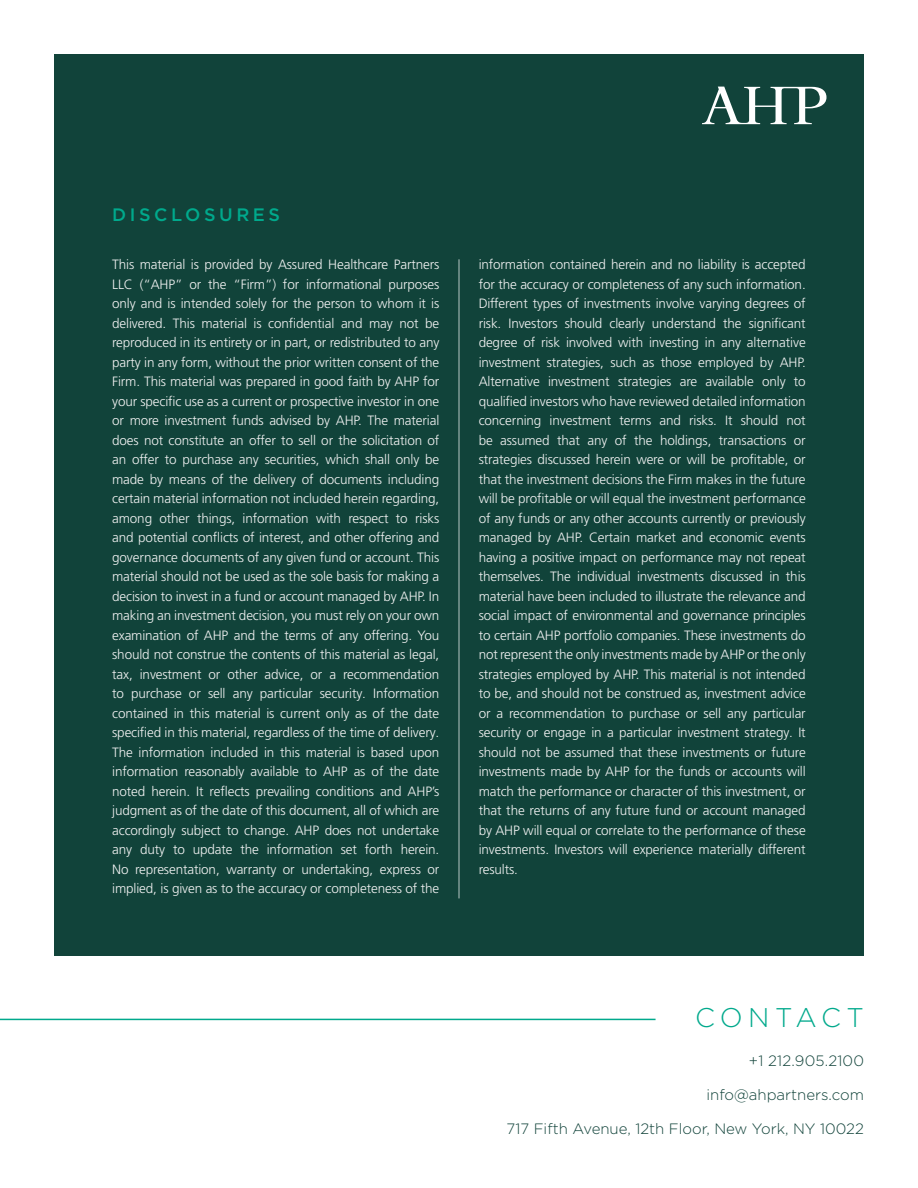
<style>
.page{position:relative;width:918px;height:1188px;background:#fff}
.page>*{position:absolute;margin:0;border:0;box-sizing:border-box;transform-origin:0 0}
.t1{font:300 27px "Gotham";letter-spacing:.19em;color:#00a98c}
.t2{font:500 18px "Gotham";letter-spacing:.2em;color:#00a98c}
.t3{font:300 15px "Gotham";color:#11433a}
.t4{font:300 13.5px/19.5px "Frutiger LT Pro";letter-spacing:-.01em;color:#f0f1f1;text-align:justify}
</style>
<div class="page">
<div style="left:54px;top:54px;width:810px;height:902px;background:#11433a"></div>
<hr style="left:0;top:1019px;width:656px;height:1px;background:#00a98c">
<hr style="left:459px;top:259px;width:1px;height:639px;background:#b8c7c4">
<svg style="left:702px;top:87px;width:124px;height:37px"></svg>
<h2 class="t2" style="left:112px;top:203px;width:169px">DISCLOSURES</h2>
<p class="t4" style="left:112px;top:255px;width:329px">This material is provided by Assured Healthcare Partners LLC (“AHP” or the “Firm”) for informational purposes only and is intended solely for the person to whom it is delivered. This material is confidential and may not be reproduced in its entirety or in part, or redistributed to any party in any form, without the prior written consent of the Firm. This material was prepared in good faith by AHP for your specific use as a current or prospective investor in one or more investment funds advised by AHP. The material does not constitute an offer to sell or the solicitation of an offer to purchase any securities, which shall only be made by means of the delivery of documents including certain material information not included herein regarding, among other things, information with respect to risks and potential conflicts of interest, and other offering and governance documents of any given fund or account. This material should not be used as the sole basis for making a decision to invest in a fund or account managed by AHP. In making an investment decision, you must rely on your own examination of AHP and the terms of any offering. You should not construe the contents of this material as legal, tax, investment or other advice, or a recommendation to purchase or sell any particular security. Information contained in this material is current only as of the date specified in this material, regardless of the time of delivery.<br>The information included in this material is based upon information reasonably available to AHP as of the date noted herein. It reflects prevailing conditions and AHP’s judgment as of the date of this document, all of which are accordingly subject to change. AHP does not undertake any duty to update the information set forth herein.<br>No representation, warranty or undertaking, express or implied, is given as to the accuracy or completeness of the</p>
<p class="t4" style="left:479px;top:255px;width:329px">information contained herein and no liability is accepted for the accuracy or completeness of any such information.<br>Different types of investments involve varying degrees of risk. Investors should clearly understand the significant degree of risk involved with investing in any alternative investment strategies, such as those employed by AHP.<br>Alternative investment strategies are available only to qualified investors who have reviewed detailed information concerning investment terms and risks. It should not be assumed that any of the holdings, transactions or strategies discussed herein were or will be profitable, or that the investment decisions the Firm makes in the future will be profitable or will equal the investment performance of any funds or any other accounts currently or previously managed by AHP. Certain market and economic events having a positive impact on performance may not repeat themselves. The individual investments discussed in this material have been included to illustrate the relevance and social impact of environmental and governance principles to certain AHP portfolio companies. These investments do not represent the only investments made by AHP or the only strategies employed by AHP. This material is not intended to be, and should not be construed as, investment advice or a recommendation to purchase or sell any particular security or engage in a particular investment strategy. It should not be assumed that these investments or future investments made by AHP for the funds or accounts will match the performance or character of this investment, or that the returns of any future fund or account managed by AHP will equal or correlate to the performance of these investments. Investors will experience materially different results.</p>
<h1 class="t1" style="left:695px;top:1000px;width:170px">CONTACT</h1>
<p class="t3" style="left:749px;top:1051px;width:117px">+1 212.905.2100</p>
<p class="t3" style="left:706px;top:1085px;width:159px">info@ahpartners.com</p>
<p class="t3" style="left:506px;top:1119px;width:359px">717 Fifth Avenue, 12th Floor, New York, NY 10022</p>
</div>
